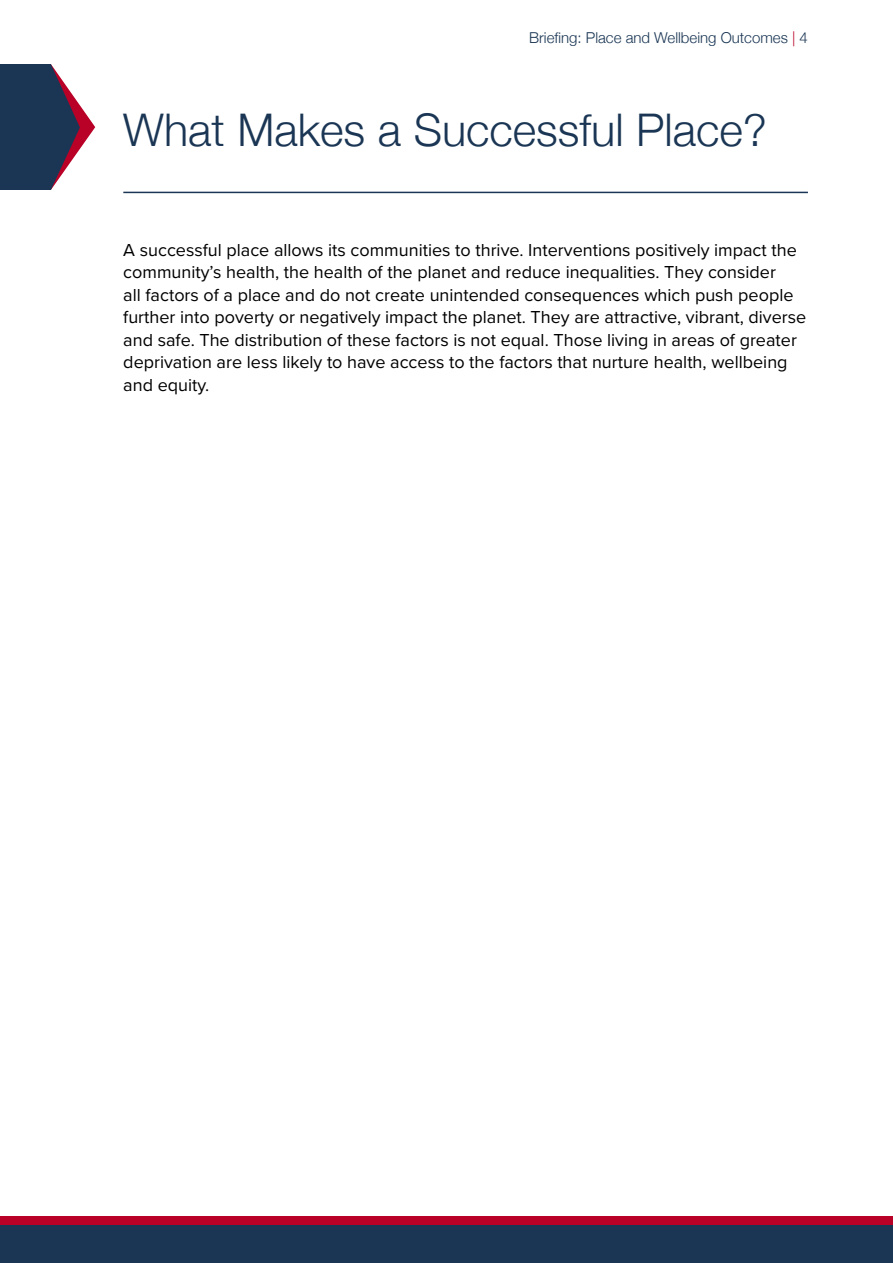
<style>
.page{position:relative;width:893px;height:1263px;background:#fff}
.page>*{position:absolute;margin:0;border:0;box-sizing:border-box;transform-origin:0 0}
.t1{font:300 45px "Helvetica Neue";color:#1a3654}
.body_text{font:18px/22.5px "Proxima Nova";color:#000}
.t2{font:300 15px "Helvetica Neue";color:#1a3654}
.s1{color:#b90027}
</style>
<div class="page">
<div style="left:0;top:1225px;width:893px;height:38px;background:#1a3654"></div>
<div style="left:0;top:1216px;width:893px;height:9px;background:#b90027"></div>
<hr style="left:123px;top:192px;width:685px;height:1px;background:#1a3654">
<div style="left:0;top:64px;width:51px;height:126px;background:#1a3654"></div>
<svg style="left:51px;top:64px;width:44px;height:126px"></svg>
<p class="t2" style="left:529px;top:26px;width:280px">Briefing: Place and Wellbeing Outcomes <span class="s1">|</span> 4</p>
<h2 class="t1" style="left:123px;top:93px;width:645px">What Makes a Successful Place?</h2>
<p class="body_text" style="left:123px;top:237px;width:684px">A successful place allows its communities to thrive. Interventions positively impact the community’s health, the health of the planet and reduce inequalities. They consider<br>all factors of a place and do not create unintended consequences which push people further into poverty or negatively impact the planet. They are attractive, vibrant, diverse and safe. The distribution of these factors is not equal. Those living in areas of greater deprivation are less likely to have access to the factors that nurture health, wellbeing and equity.</p>
</div>
